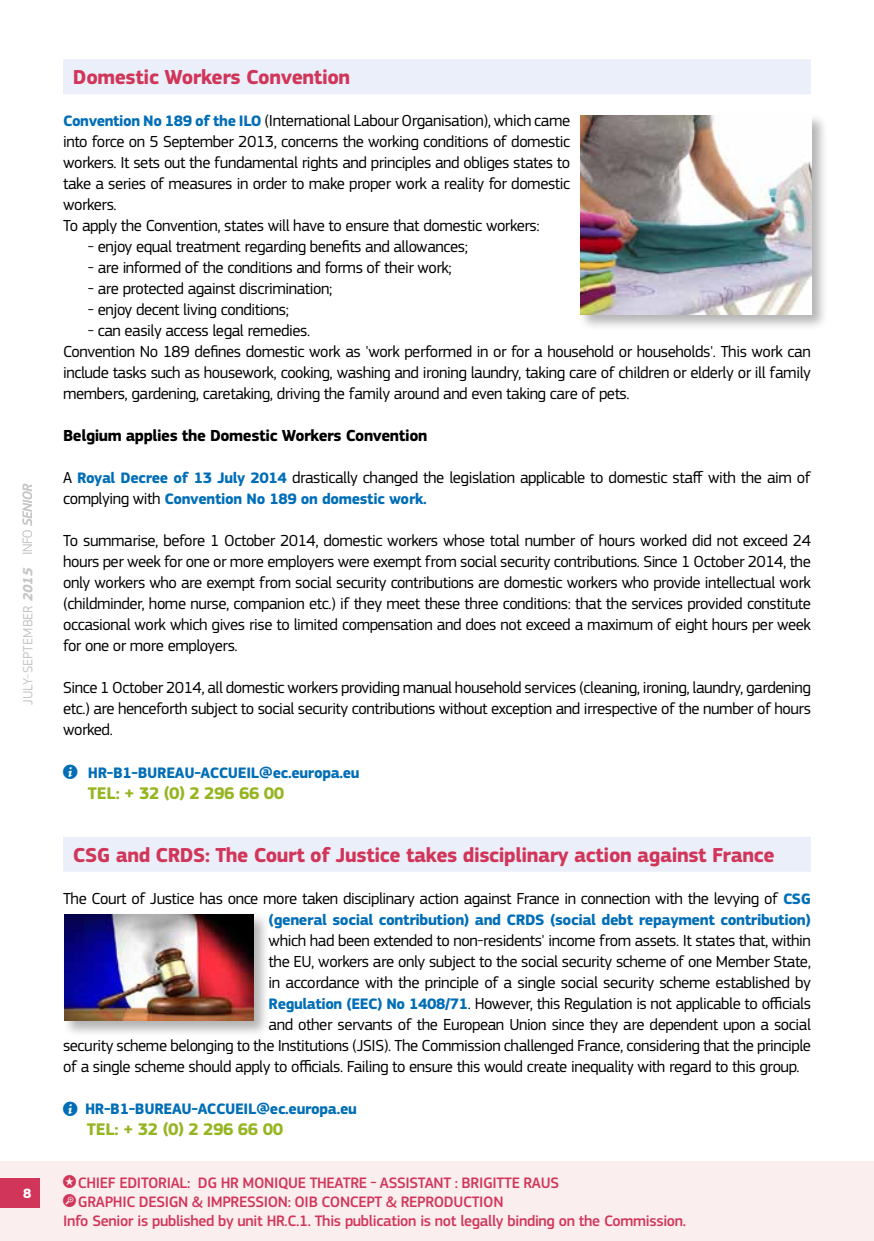
<style>
.page{position:relative;width:874px;height:1241px;background:#fff}
.page>*{position:absolute;margin:0;border:0;box-sizing:border-box;transform-origin:0 0}
.t1{font:700 21px "EC Square Sans Pro";letter-spacing:-.02em;color:#d1365a}
.t2{font:700 17.5px "EC Square Sans Pro";letter-spacing:-.025em;color:#96b522}
.t3{font:16.62px/21px "EC Square Sans Pro";letter-spacing:-.025em;color:#000}
.t4{font:700 16.62px "EC Square Sans Pro";letter-spacing:-.025em;color:#000}
.t5{font:500 15.75px/18.9px "EC Square Sans Pro";letter-spacing:-.02em;color:#d1365a}
.t6{font:700 15.75px "EC Square Sans Pro";letter-spacing:-.02em;color:#006eb7}
.t7{font:14px "EC Square Sans Pro";color:#c6c6c6}
.t8{font:700 14px "EC Square Sans Pro";color:#fff}
.s1{font-weight:700;font-style:italic}
.s2{font-weight:700;font-size:15.75px;color:#006eb7}
.s3{font-weight:400;font-size:16.62px;color:#000}
.s4{font-family:"s Tmedia";font-weight:400;font-size:17.5px}
.s5{font-family:"s Tmedia";font-weight:400}
</style>
<div class="page">
<div style="left:0;top:1161px;width:873px;height:79px;background:#fbeeee"></div>
<div style="left:0;top:1177px;width:40px;height:30px;background:#d1365a"></div>
<svg style="left:23px;top:483px;width:9px;height:70px"></svg>
<div style="left:63px;top:59px;width:747px;height:35px;background:#ebeff9"></div>
<div style="left:63px;top:836px;width:747px;height:35px;background:#ebeff9"></div>
<div style="left:577px;top:113px;width:251px;height:218px;background:#000;opacity:.3"></div>
<img style="left:580px;top:115px;width:231px;height:199px">
<div style="left:62px;top:911px;width:208px;height:126px;background:#000;opacity:.3"></div>
<img style="left:64px;top:913px;width:189px;height:107px">
<p class="t7" style="left:20px;top:705px;width:139px;rotate:-90deg">JULY-SEPTEMBER <span class="s1">2015</span></p>
<p class="t8" style="left:23px;top:1184px;width:10px">8</p>
<p class="t1" style="left:73px;top:65px;width:279px">Domestic Workers Convention</p>
<p class="t3" style="left:63px;top:110px;width:508px"><span class="s2">Convention No 189 of the ILO</span> (International Labour Organisation), which came into force on 5 September 2013, concerns the working conditions of domestic workers. It sets out the fundamental rights and principles and obliges states to take a series of measures in order to make proper work a reality for domestic workers.<br>To apply the Convention, states will have to ensure that domestic workers:</p>
<p class="t3" style="left:88px;top:236px;width:381px">- enjoy equal treatment regarding benefits and allowances;</p>
<p class="t3" style="left:88px;top:257px;width:365px">- are informed of the conditions and forms of their work;</p>
<p class="t3" style="left:88px;top:278px;width:246px">- are protected against discrimination;</p>
<p class="t3" style="left:88px;top:299px;width:202px">- enjoy decent living conditions;</p>
<p class="t3" style="left:63px;top:320px;width:749px;text-indent:25px">- can easily access legal remedies.<br>Convention No 189 defines domestic work as 'work performed in or for a household or households'. This work can include tasks such as housework, cooking, washing and ironing laundry, taking care of children or elderly or ill family members, gardening, caretaking, driving the family around and even taking care of pets.</p>
<p class="t4" style="left:63px;top:426px;width:365px">Belgium applies the Domestic Workers Convention</p>
<p class="t3" style="left:63px;top:467px;width:749px">A <span class="s2">Royal Decree of 13 July 2014</span> drastically changed the legislation applicable to domestic staff with the aim of</p>
<p class="t6" style="left:63px;top:489px;width:365px"><span class="s3">complying with</span> Convention No 189 on domestic work.</p>
<p class="t3" style="left:63px;top:530px;width:749px;text-align:justify">To summarise, before 1 October 2014, domestic workers whose total number of hours worked did not exceed 24 hours per week for one or more employers were exempt from social security contributions. Since 1 October 2014, the only workers who are exempt from social security contributions are domestic workers who provide intellectual work (childminder, home nurse, companion etc.) if they meet these three conditions: that the services provided constitute occasional work which gives rise to limited compensation and does not exceed a maximum of eight hours per week for one or more employers.</p>
<p class="t3" style="left:63px;top:677px;width:749px;text-align:justify">Since 1 October 2014, all domestic workers providing manual household services (cleaning, ironing, laundry, gardening etc.) are henceforth subject to social security contributions without exception and irrespective of the number of hours worked.</p>
<p class="t6" style="left:63px;top:762px;width:298px"><span class="s4">i</span> HR-B1-BUREAU-ACCUEIL@ec.europa.eu</p>
<p class="t2" style="left:88px;top:782px;width:198px">TEL: + 32 (0) 2 296 66 00</p>
<p class="t1" style="left:73px;top:842px;width:702px">CSG and CRDS: The Court of Justice takes disciplinary action against France</p>
<p class="t3" style="left:63px;top:887px;width:749px">The Court of Justice has once more taken disciplinary action against France in connection with the levying of <span class="s2">CSG</span></p>
<p class="t6" style="left:268px;top:909px;width:543px">(general social contribution) and CRDS (social debt repayment contribution)</p>
<p class="t3" style="left:268px;top:929px;width:543px">which had been extended to non-residents' income from assets. It states that, within</p>
<p class="t3" style="left:268px;top:950px;width:543px">the EU, workers are only subject to the social security scheme of one Member State,</p>
<p class="t3" style="left:268px;top:971px;width:543px">in accordance with the principle of a single social security scheme established by</p>
<p class="t3" style="left:268px;top:992px;width:543px"><span class="s2">Regulation (EEC) No 1408/71</span>. However, this Regulation is not applicable to officials</p>
<p class="t3" style="left:268px;top:1013px;width:543px">and other servants of the European Union since they are dependent upon a social</p>
<p class="t3" style="left:63px;top:1034px;width:749px">security scheme belonging to the Institutions (JSIS). The Commission challenged France, considering that the principle</p>
<p class="t3" style="left:63px;top:1055px;width:737px">of a single scheme should apply to officials. Failing to ensure this would create inequality with regard to this group.</p>
<p class="t6" style="left:63px;top:1098px;width:295px"><span class="s4">i</span> HR-B1-BUREAU-ACCUEIL@ec.europa.eu</p>
<p class="t2" style="left:87px;top:1118px;width:198px">TEL: + 32 (0) 2 296 66 00</p>
<p class="t5" style="left:63px;top:1173px;width:624px"><span class="s5">j</span>CHIEF EDITORIAL: DG HR MONIQUE THEATRE - ASSISTANT : BRIGITTE RAUS<br><span class="s5">}</span> GRAPHIC DESIGN &amp; IMPRESSION: OIB CONCEPT &amp; REPRODUCTION<br>Info Senior is published by unit HR.C.1. This publication is not legally binding on the Commission.</p>
</div>
